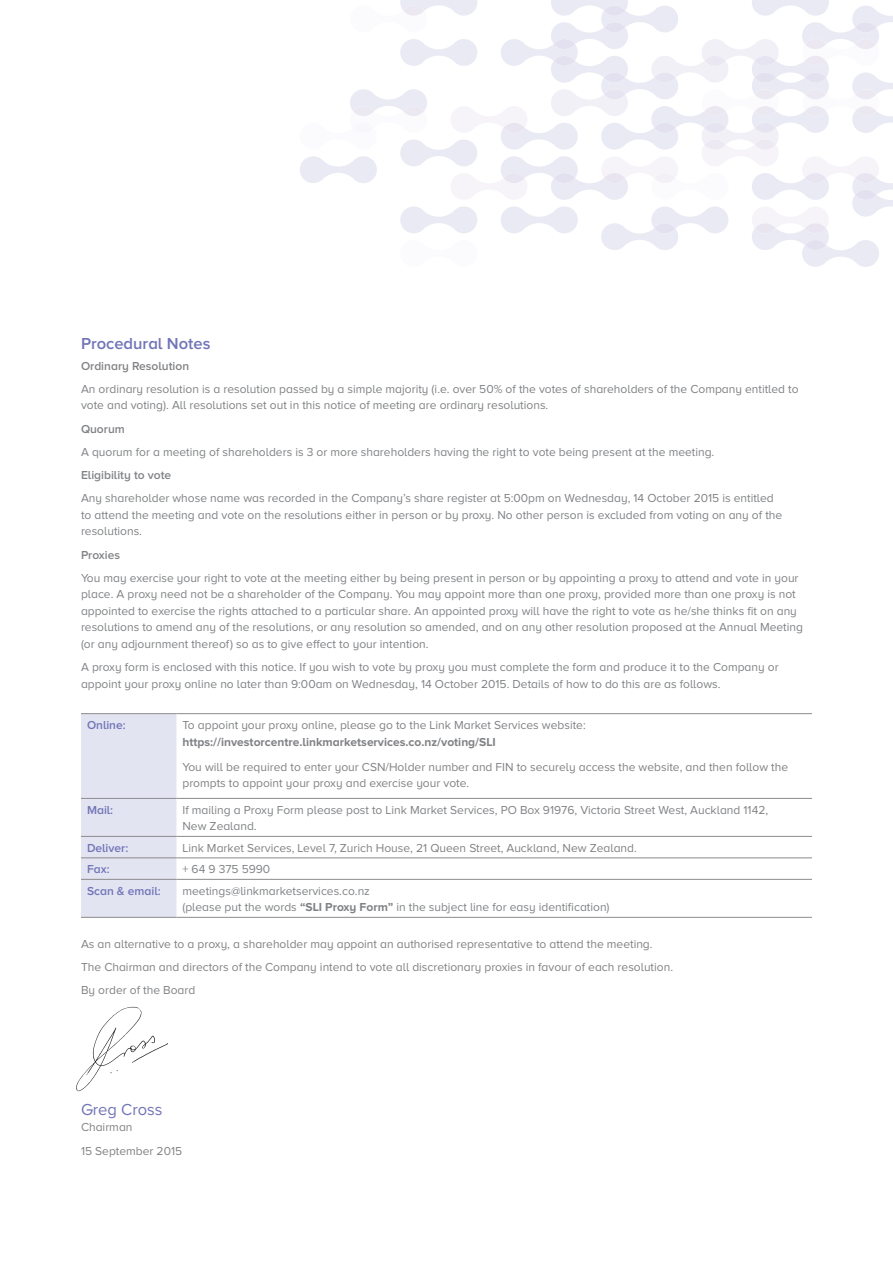
<style>
.page{position:relative;width:893px;height:1263px;background:#fff}
.page>*{position:absolute;margin:0;border:0;box-sizing:border-box;transform-origin:0 0}
.t1{font:600 16.5px "Proxima Nova A";color:#7174b7}
.t2{font:16.5px "Proxima Nova A";color:#7174b7}
.t3{font:12px/16.5px "Proxima Nova A";color:#808285}
.t4{font:700 12px "Proxima Nova A";color:#808285}
.t5{font:600 12px "Proxima Nova A";color:#808285}
.t6{font:600 12px "Proxima Nova A";color:#7174b7}
.s1{font-weight:700}
</style>
<div class="page">
<div style="left:81px;top:714px;width:95px;height:203px;background:#e3e4f2"></div>
<hr style="left:81px;top:713px;width:95px;height:1px;background:#8c8b8e">
<hr style="left:176px;top:713px;width:636px;height:1px;background:#8c8b8e">
<hr style="left:81px;top:798px;width:95px;height:1px;background:#8c8b8e">
<hr style="left:176px;top:798px;width:636px;height:1px;background:#8c8b8e">
<hr style="left:81px;top:836px;width:95px;height:1px;background:#8c8b8e">
<hr style="left:176px;top:836px;width:636px;height:1px;background:#8c8b8e">
<hr style="left:81px;top:857px;width:95px;height:1px;background:#8c8b8e">
<hr style="left:176px;top:857px;width:636px;height:1px;background:#8c8b8e">
<hr style="left:81px;top:879px;width:95px;height:1px;background:#8c8b8e">
<hr style="left:176px;top:879px;width:636px;height:1px;background:#8c8b8e">
<hr style="left:81px;top:917px;width:95px;height:1px;background:#8c8b8e">
<hr style="left:176px;top:917px;width:636px;height:1px;background:#8c8b8e">
<img style="left:76px;top:1006px;width:92px;height:86px">
<svg style="left:300px;top:0;width:593px;height:267px"></svg>
<h1 class="t1" style="left:81px;top:334px;width:131px">Procedural Notes</h1>
<p class="t5" style="left:81px;top:359px;width:110px">Ordinary Resolution</p>
<p class="t3" style="left:81px;top:381px;width:719px">An ordinary resolution is a resolution passed by a simple majority (i.e. over 50% of the votes of shareholders of the Company entitled to vote and voting). All resolutions set out in this notice of meeting are ordinary resolutions.</p>
<p class="t5" style="left:81px;top:422px;width:45px">Quorum</p>
<p class="t3" style="left:81px;top:444px;width:635px">A quorum for a meeting of shareholders is 3 or more shareholders having the right to vote being present at the meeting.</p>
<p class="t5" style="left:81px;top:468px;width:92px">Eligibility to vote</p>
<p class="t3" style="left:81px;top:490px;width:703px">Any shareholder whose name was recorded in the Company’s share register at 5:00pm on Wednesday, 14 October 2015 is entitled to attend the meeting and vote on the resolutions either in person or by proxy. No other person is excluded from voting on any of the resolutions.</p>
<p class="t5" style="left:81px;top:548px;width:41px">Proxies</p>
<p class="t3" style="left:81px;top:570px;width:723px">You may exercise your right to vote at the meeting either by being present in person or by appointing a proxy to attend and vote in your place. A proxy need not be a shareholder of the Company. You may appoint more than one proxy, provided more than one proxy is not appointed to exercise the rights attached to a particular share. An appointed proxy will have the right to vote as he/she thinks fit on any resolutions to amend any of the resolutions, or any resolution so amended, and on any other resolution proposed at the Annual Meeting (or any adjournment thereof) so as to give effect to your intention.</p>
<p class="t3" style="left:81px;top:659px;width:699px">A proxy form is enclosed with this notice. If you wish to vote by proxy you must complete the form and produce it to the Company or appoint your proxy online no later than 9:00am on Wednesday, 14 October 2015. Details of how to do this are as follows.</p>
<p class="t6" style="left:87px;top:718px;width:40px">Online:</p>
<p class="t3" style="left:182px;top:717px;width:405px">To appoint your proxy online, please go to the Link Market Services website:</p>
<p class="t4" style="left:182px;top:735px;width:315px">https://investorcentre.linkmarketservices.co.nz/voting/SLI</p>
<p class="t3" style="left:182px;top:758px;width:607px">You will be required to enter your CSN/Holder number and FIN to securely access the website, and then follow the prompts to appoint your proxy and exercise your vote.</p>
<p class="t6" style="left:87px;top:803px;width:28px">Mail:</p>
<p class="t3" style="left:182px;top:801px;width:587px">If mailing a Proxy Form please post to Link Market Services, PO Box 91976, Victoria Street West, Auckland 1142,<br>New Zealand.</p>
<p class="t6" style="left:87px;top:841px;width:43px">Deliver:</p>
<p class="t3" style="left:182px;top:839px;width:456px">Link Market Services, Level 7, Zurich House, 21 Queen Street, Auckland, New Zealand.</p>
<p class="t6" style="left:87px;top:862px;width:24px">Fax:</p>
<p class="t3" style="left:182px;top:861px;width:89px">+ 64 9 375 5990</p>
<p class="t6" style="left:87px;top:884px;width:75px">Scan &amp; email:</p>
<p class="t3" style="left:182px;top:882px;width:429px">meetings@linkmarketservices.co.nz<br>(please put the words <span class="s1">“SLI Proxy Form”</span> in the subject line for easy identification)</p>
<p class="t3" style="left:81px;top:932px;width:594px;line-height:23.2px">As an alternative to a proxy, a shareholder may appoint an authorised representative to attend the meeting.<br>The Chairman and directors of the Company intend to vote all discretionary proxies in favour of each resolution.<br>By order of the Board</p>
<h1 class="t2" style="left:81px;top:1100px;width:83px">Greg Cross</h1>
<p class="t3" style="left:81px;top:1116px;width:103px;line-height:23.2px">Chairman<br>15 September 2015</p>
</div>
